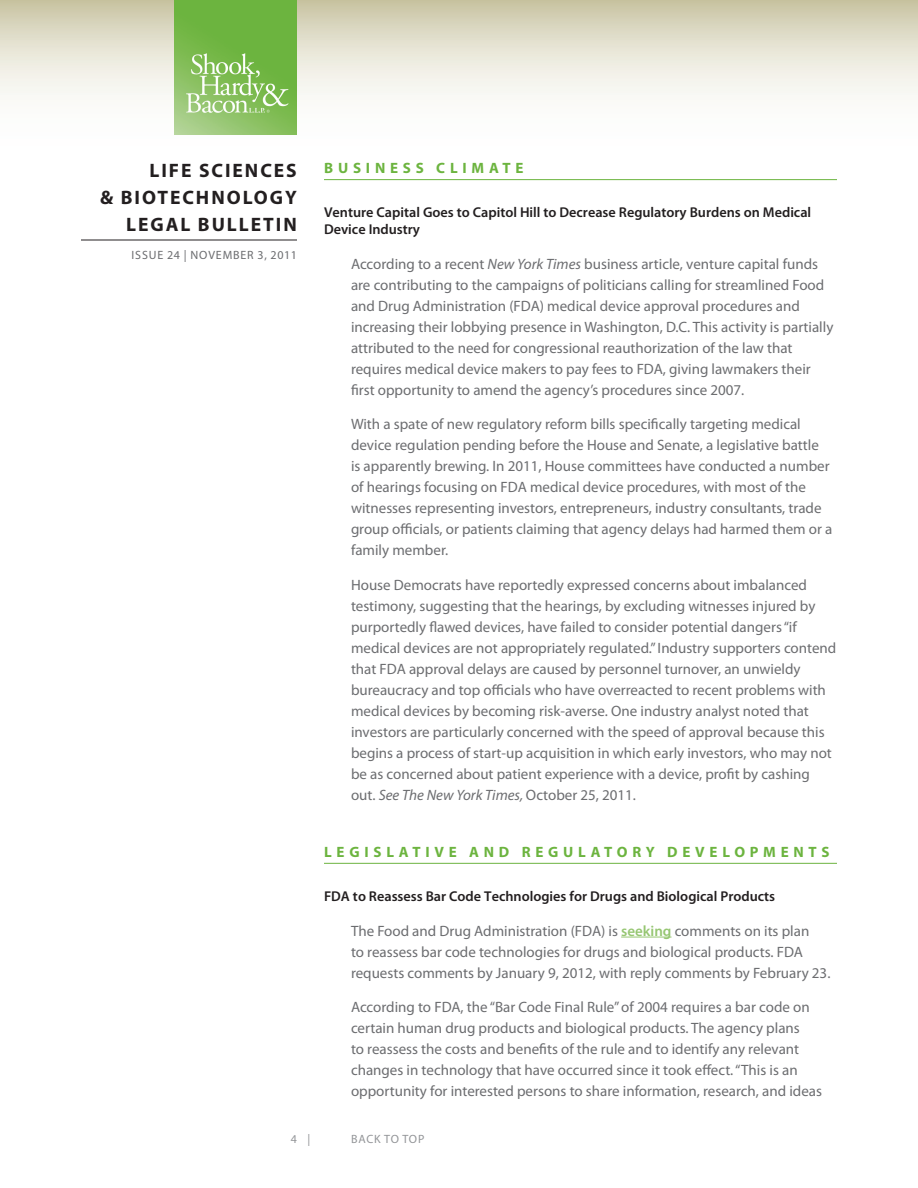
<style>
.page{position:relative;width:918px;height:1188px;background:#fff}
.page>*{position:absolute;margin:0;border:0;box-sizing:border-box;transform-origin:0 0}
.t1{font:700 19.5px/27px "Myriad Pro";letter-spacing:.1em;color:#231f20;text-align:right}
.Body{font:15px/21px "Myriad Pro";color:#6c6d70}
.Head{font:700 15px "Myriad Pro";letter-spacing:.32em;color:#6cb43f}
.Subhead{font:600 14.25px/17.1px "Myriad Pro";color:#231f20}
.t2{font:12px "Myriad Pro";letter-spacing:.07em;color:#6c6d70}
.t3{font:12px "Myriad Pro";letter-spacing:.06em;color:#939598}
.s1{font-style:italic}
.s2{font-weight:600;color:#96c672}
</style>
<div class="page">
<svg style="left:0;top:0;width:918px;height:135px"></svg>
<hr style="left:81px;top:240px;width:216px;height:1px;background:#231f20">
<img style="left:175px;top:0;width:122px;height:135px">
<hr style="left:324px;top:179px;width:513px;height:1px;background:#6cb43f">
<hr style="left:324px;top:863px;width:513px;height:1px;background:#6cb43f">
<hr style="left:621px;top:937px;width:51px;height:1px;background:#96c672">
<h1 class="t1" style="left:100px;top:156px;width:198px">LIFE SCIENCES<br>&amp; BIOTECHNOLOGY<br>LEGAL BULLETIN</h1>
<p class="t2" style="left:132px;top:248px;width:167px">ISSUE 24 | NOVEMBER 3, 2011</p>
<p class="Head" style="left:324px;top:158px;width:201px">BUSINESS CLIMATE</p>
<p class="Subhead" style="left:324px;top:204px;width:489px">Venture Capital Goes to Capitol Hill to Decrease Regulatory Burdens on Medical<br>Device Industry</p>
<p class="Body" style="left:351px;top:253px;width:484px">According to a recent <span class="s1">New York Times</span> business article, venture capital funds are contributing to the campaigns of politicians calling for streamlined Food and Drug Administration (FDA) medical device approval procedures and increasing their lobbying presence in Washington, D.C. This activity is partially attributed to the need for congressional reauthorization of the law that requires medical device makers to pay fees to FDA, giving lawmakers their first opportunity to amend the agency’s procedures since 2007.</p>
<p class="Body" style="left:351px;top:414px;width:483px">With a spate of new regulatory reform bills specifically targeting medical device regulation pending before the House and Senate, a legislative battle<br>is apparently brewing. In 2011, House committees have conducted a number of hearings focusing on FDA medical device procedures, with most of the witnesses representing investors, entrepreneurs, industry consultants, trade group officials, or patients claiming that agency delays had harmed them or a family member.</p>
<p class="Body" style="left:351px;top:574px;width:487px">House Democrats have reportedly expressed concerns about imbalanced testimony, suggesting that the hearings, by excluding witnesses injured by purportedly flawed devices, have failed to consider potential dangers “if medical devices are not appropriately regulated.” Industry supporters contend that FDA approval delays are caused by personnel turnover, an unwieldy bureaucracy and top officials who have overreacted to recent problems with medical devices by becoming risk-averse. One industry analyst noted that investors are particularly concerned with the speed of approval because this begins a process of start-up acquisition in which early investors, who may not be as concerned about patient experience with a device, profit by cashing out. <span class="s1">See The New York Times,</span> October 25, 2011.</p>
<p class="Head" style="left:324px;top:842px;width:507px">LEGISLATIVE AND REGULATORY DEVELOPMENTS</p>
<p class="Subhead" style="left:324px;top:887px;width:453px">FDA to Reassess Bar Code Technologies for Drugs and Biological Products</p>
<p class="Body" style="left:351px;top:920px;width:481px">The Food and Drug Administration (FDA) is <span class="s2">seeking</span> comments on its plan<br>to reassess bar code technologies for drugs and biological products. FDA requests comments by January 9, 2012, with reply comments by February 23.</p>
<p class="Body" style="left:351px;top:996px;width:473px">According to FDA, the “Bar Code Final Rule” of 2004 requires a bar code on certain human drug products and biological products. The agency plans<br>to reassess the costs and benefits of the rule and to identify any relevant changes in technology that have occurred since it took effect. “This is an opportunity for interested persons to share information, research, and ideas</p>
<p class="t3" style="left:291px;top:1132px;width:21px">4 |</p>
<p class="t3" style="left:351px;top:1132px;width:75px">BACK TO TOP</p>
</div>
